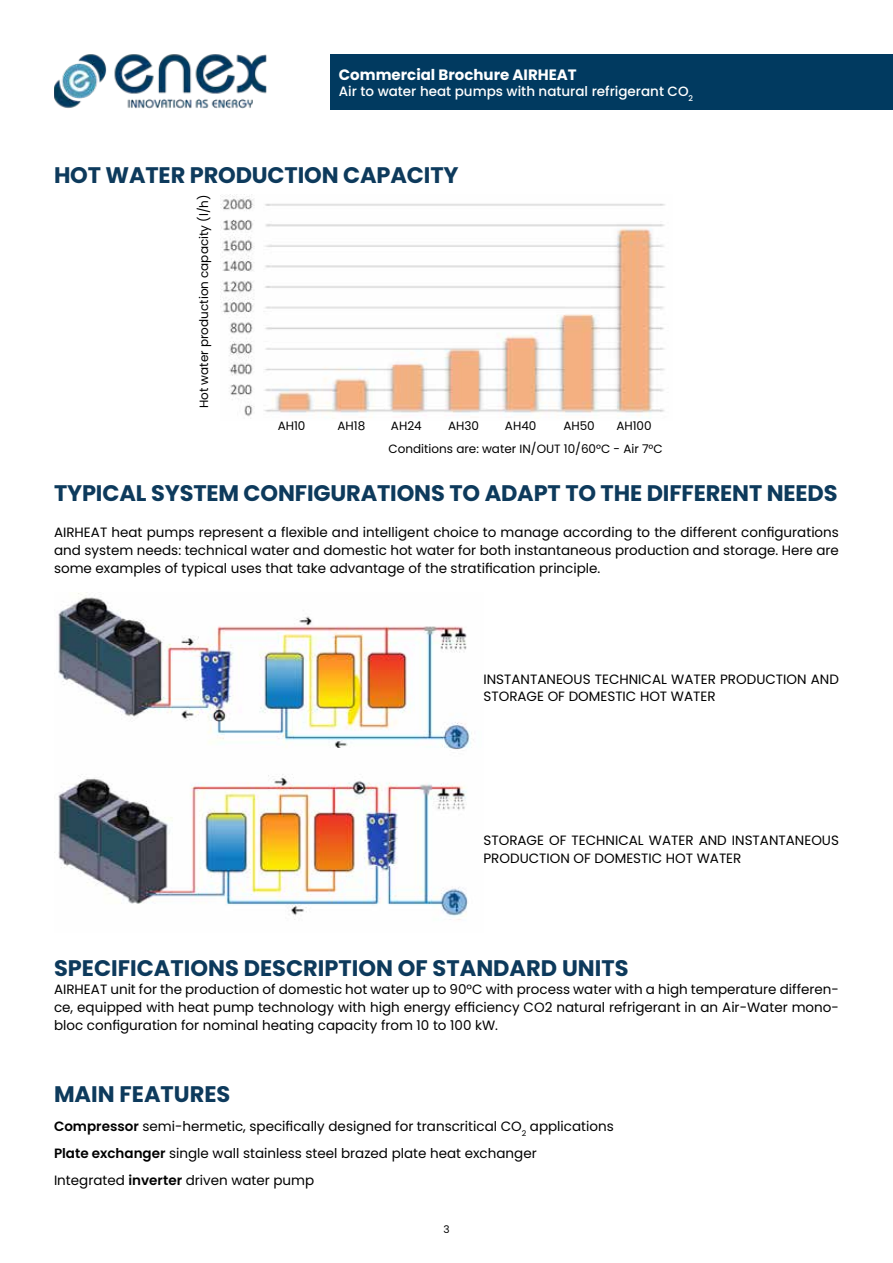
<style>
.page{position:relative;width:893px;height:1263px;background:#fff}
.page>*{position:absolute;margin:0;border:0;box-sizing:border-box;transform-origin:0 0}
.t1{font:700 22.5px "Poppins";letter-spacing:-.005em;color:#0d3a5c}
.t2{font:700 15px "Poppins";color:#fff}
.t3{font:13.5px/18px "Poppins";color:#000}
.t4{font:500 13.5px "Poppins";color:#fff}
.t5{font:12px "Poppins";color:#000}
.t6{font:10.5px "Poppins";color:#000}
.s1{font-weight:600}
</style>
<div class="page">
<hr style="left:0;top:54px;width:1px;height:55px;background:#013a60">
<img style="left:54px;top:54px;width:213px;height:55px">
<div style="left:331px;top:54px;width:562px;height:55px;background:#013a60"></div>
<img style="left:220px;top:194px;width:445px;height:225px">
<img style="left:54px;top:593px;width:418px;height:327px">
<p class="t2" style="left:339px;top:66px;width:239px">Commercial Brochure AIRHEAT</p>
<p class="t4" style="left:339px;top:84px;width:356px">Air to water heat pumps with natural refrigerant CO<sub>2</sub></p>
<h1 class="t1" style="left:54px;top:162px;width:406px">HOT WATER PRODUCTION CAPACITY</h1>
<p class="t5" style="left:197px;top:408px;width:215px;rotate:-90deg">Hot water production capacity (l/h)</p>
<p class="t5" style="left:388px;top:442px;width:276px">Conditions are: water IN/OUT 10/60°C - Air 7°C</p>
<h1 class="t1" style="left:54px;top:480px;width:785px">TYPICAL SYSTEM CONFIGURATIONS TO ADAPT TO THE DIFFERENT NEEDS</h1>
<p class="t3" style="left:54px;top:523px;width:786px;text-align:justify">AIRHEAT heat pumps represent a flexible and intelligent choice to manage according to the different configurations and system needs: technical water and domestic hot water for both instantaneous production and storage. Here are some examples of typical uses that take advantage of the stratification principle.</p>
<p class="t5" style="left:278px;top:418px;width:29px">AH10</p>
<p class="t5" style="left:337px;top:418px;width:29px">AH18</p>
<p class="t5" style="left:391px;top:418px;width:32px">AH24</p>
<p class="t5" style="left:448px;top:418px;width:32px">AH30</p>
<p class="t5" style="left:505px;top:418px;width:33px">AH40</p>
<p class="t5" style="left:563px;top:418px;width:33px">AH50</p>
<p class="t5" style="left:616px;top:418px;width:37px">AH100</p>
<p class="t3" style="left:483px;top:670px;width:357px">INSTANTANEOUS TECHNICAL WATER PRODUCTION AND<br>STORAGE OF DOMESTIC HOT WATER</p>
<p class="t3" style="left:483px;top:831px;width:357px">STORAGE OF TECHNICAL WATER AND INSTANTANEOUS<br>PRODUCTION OF DOMESTIC HOT WATER</p>
<h1 class="t1" style="left:54px;top:955px;width:576px">SPECIFICATIONS DESCRIPTION OF STANDARD UNITS</h1>
<p class="t3" style="left:54px;top:980px;width:786px;text-align:justify">AIRHEAT unit for the production of domestic hot water up to 90°C with process water with a high temperature differen&shy;ce, equipped with heat pump technology with high energy efficiency CO2 natural refrigerant in an Air-Water mono&shy;bloc configuration for nominal heating capacity from 10 to 100 kW.</p>
<h1 class="t1" style="left:54px;top:1081px;width:178px">MAIN FEATURES</h1>
<p class="t3" style="left:54px;top:1113px;width:561px;line-height:27px"><span class="s1">Compressor</span> semi-hermetic, specifically designed for transcritical CO<sub>2</sub> applications<br><span class="s1">Plate exchanger</span> single wall stainless steel brazed plate heat exchanger<br>Integrated <span class="s1">inverter</span> driven water pump</p>
<p class="t6" style="left:443px;top:1223px;width:8px">3</p>
</div>
